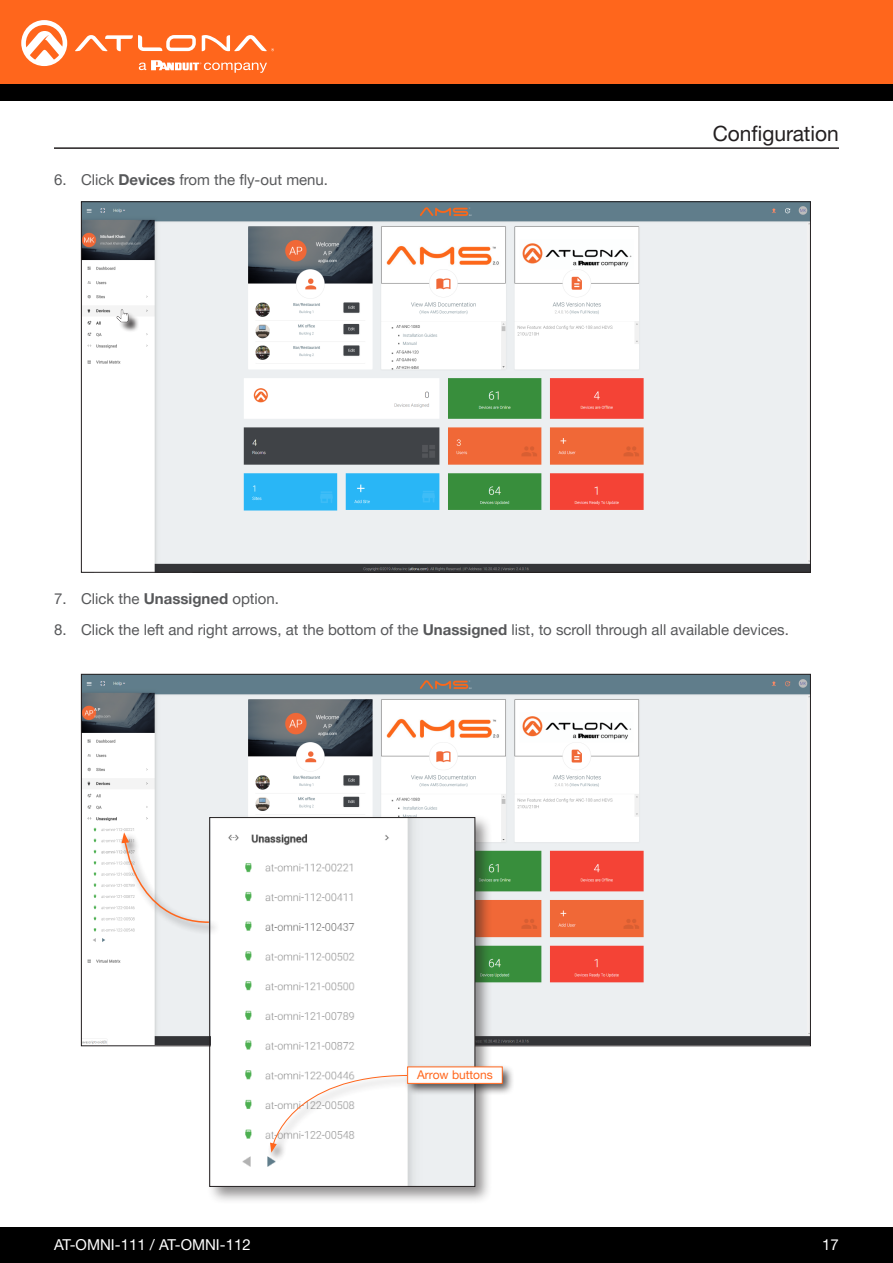
<style>
.page{position:relative;width:893px;height:1263px;background:#fff}
.page>*{position:absolute;margin:0;border:0;box-sizing:border-box;transform-origin:0 0}
.Non_TOC_Section_Head{font:21px "Helvetica Neue LTW1 G";color:#231f20}
.t1{font:15px "Helvetica Neue LTW1 G";color:#57585a}
.t2{font:15px "Helvetica Neue LTW1 G";color:#fff}
.General_Text{font:12px "Helvetica Neue LTW1 G";color:#ff661c}
.s1{font-weight:700}
</style>
<div class="page">
<div style="left:0;top:1227px;width:893px;height:36px;background:#000"></div>
<div style="left:0;top:0;width:893px;height:84px;background:#ff661c"></div>
<div style="left:0;top:84px;width:893px;height:16px;background:#000"></div>
<svg style="left:75px;top:35px;width:121px;height:16px"></svg>
<svg style="left:202px;top:35px;width:72px;height:16px"></svg>
<svg style="left:21px;top:20px;width:46px;height:46px"></svg>
<svg style="left:139px;top:60px;width:128px;height:13px"></svg>
<hr style="left:54px;top:147px;width:785px;height:2px;background:#231f20">
<img style="left:83px;top:203px;width:726px;height:368px">
<div style="left:118px;top:311px;width:21px;height:22px;background:#231f20;opacity:.75"></div>
<svg style="left:117px;top:309px;width:11px;height:13px"></svg>
<img style="left:83px;top:676px;width:726px;height:368px">
<div style="left:206px;top:813px;width:287px;height:391px;background:#231f20;opacity:.5"></div>
<img style="left:211px;top:819px;width:262px;height:366px">
<div style="left:209px;top:817px;width:266px;height:370px;border:1px solid #231f20"></div>
<div style="left:120px;top:831px;width:100px;height:104px;background:#231f20;opacity:.75"></div>
<svg style="left:121px;top:832px;width:89px;height:92px"></svg>
<div style="left:267px;top:1064px;width:248px;height:99px;background:#231f20;opacity:.75"></div>
<svg style="left:270px;top:1075px;width:139px;height:77px"></svg>
<div style="left:408px;top:1067px;width:94px;height:16px;background:#fff"></div>
<div style="left:407px;top:1066px;width:96px;height:18px;border:1px solid #ff661c"></div>
<p class="t1" style="left:54px;top:170px;width:276px">6. Click <span class="s1">Devices</span> from the fly-out menu.</p>
<p class="Non_TOC_Section_Head" style="left:713px;top:120px;width:128px">Configuration</p>
<p class="t1" style="left:54px;top:589px;width:227px">7. Click the <span class="s1">Unassigned</span> option.</p>
<p class="t1" style="left:54px;top:620px;width:736px">8. Click the left and right arrows, at the bottom of the <span class="s1">Unassigned</span> list, to scroll through all available devices.</p>
<p class="General_Text" style="left:417px;top:1068px;width:77px">Arrow buttons</p>
<p class="t2" style="left:54px;top:1235px;width:198px">AT-OMNI-111 / AT-OMNI-112</p>
<p class="t2" style="left:822px;top:1235px;width:18px">17</p>
</div>
